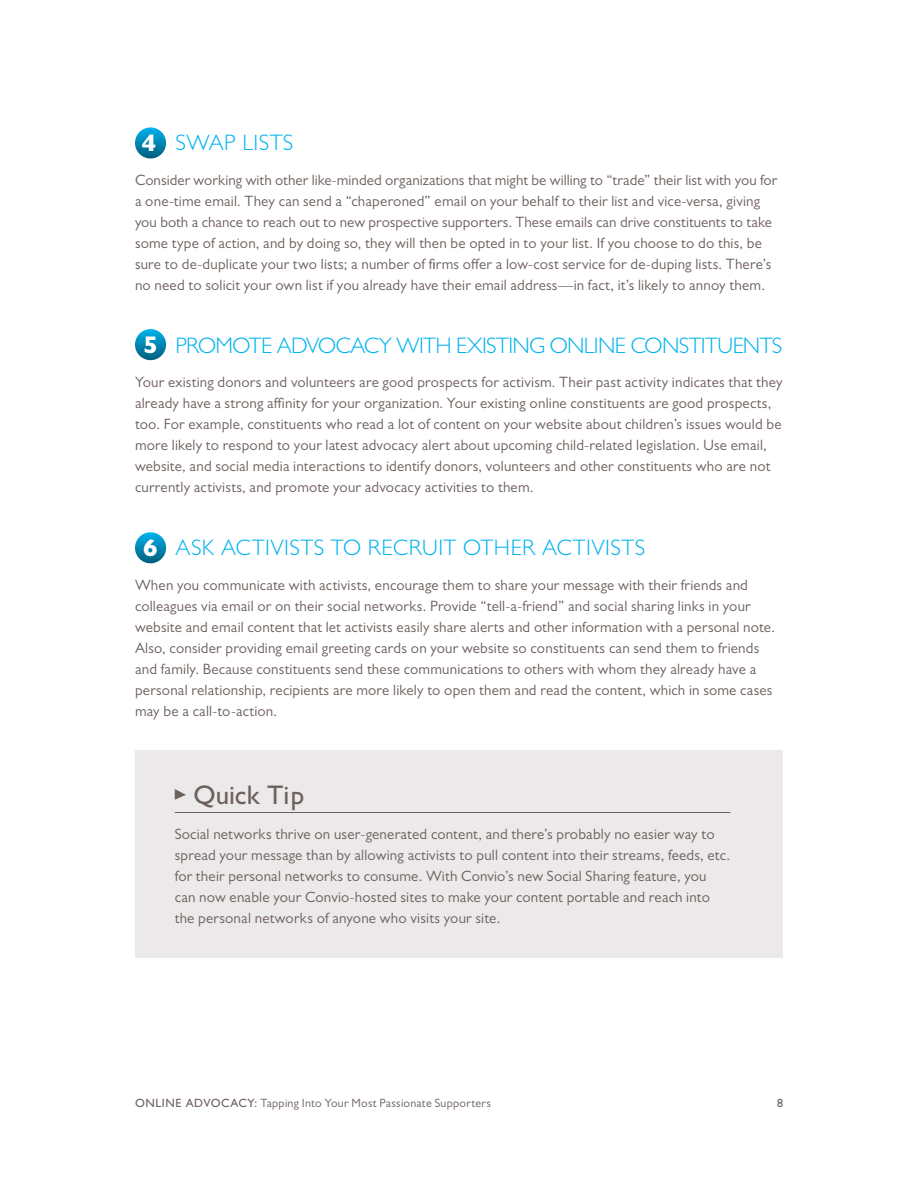
<style>
.page{position:relative;width:918px;height:1188px;background:#fff}
.page>*{position:absolute;margin:0;border:0;box-sizing:border-box;transform-origin:0 0}
.Body_Copy{font:500 27px "Gill Sans MT Pro";color:#6d605d}
.t1{font:800 24.3px "Gill Sans MT Pro";color:#fff}
.Body_Copy-2{font:300 22.5px "Gill Sans MT Pro";letter-spacing:-.02em;color:#00b3ee}
.Body_Copy-3{font:300 22.5px "Gill Sans MT Pro";letter-spacing:.02em;color:#00b3ee}
.Body_Copy-4{font:15px/21px "Gill Sans MT Pro";letter-spacing:.01em;color:#6d605d}
.t2{font:12px "Gill Sans MT Pro";letter-spacing:.02em;color:#6d605d}
.t3{font:500 12px "Gill Sans MT Pro";color:#6d605d}
.s1{font-weight:500}
</style>
<div class="page">
<div style="left:135px;top:750px;width:648px;height:207px;background:#ebe9e9"></div>
<hr style="left:175px;top:812px;width:555px;height:1px;background:#6d605d">
<svg style="left:175px;top:789px;width:11px;height:11px"></svg>
<svg style="left:135px;top:127px;width:31px;height:32px"></svg>
<svg style="left:135px;top:329px;width:31px;height:31px"></svg>
<svg style="left:135px;top:532px;width:31px;height:31px"></svg>
<p class="t1" style="left:142px;top:128px;width:16px">4</p>
<p class="Body_Copy-3" style="left:176px;top:129px;width:119px">SWAP LISTS</p>
<p class="Body_Copy-4" style="left:135px;top:169px;width:644px">Consider working with other like-minded organizations that might be willing to “trade” their list with you for a one-time email. They can send a “chaperoned” email on your behalf to their list and vice-versa, giving you both a chance to reach out to new prospective supporters. These emails can drive constituents to take some type of action, and by doing so, they will then be opted in to your list. If you choose to do this, be sure to de-duplicate your two lists; a number of firms offer a low-cost service for de-duping lists. There’s no need to solicit your own list if you already have their email address—in fact, it’s likely to annoy them.</p>
<p class="t1" style="left:143px;top:330px;width:16px">5</p>
<p class="Body_Copy-2" style="left:176px;top:332px;width:608px">PROMOTE ADVOCACY WITH EXISTING ONLINE CONSTITUENTS</p>
<p class="Body_Copy-4" style="left:135px;top:372px;width:649px">Your existing donors and volunteers are good prospects for activism. Their past activity indicates that they already have a strong affinity for your organization. Your existing online constituents are good prospects, too. For example, constituents who read a lot of content on your website about children’s issues would be more likely to respond to your latest advocacy alert about upcoming child-related legislation. Use email, website, and social media interactions to identify donors, volunteers and other constituents who are not currently activists, and promote your advocacy activities to them.</p>
<p class="t1" style="left:143px;top:534px;width:16px">6</p>
<p class="Body_Copy-3" style="left:176px;top:534px;width:471px">ASK ACTIVISTS TO RECRUIT OTHER ACTIVISTS</p>
<p class="Body_Copy-4" style="left:135px;top:574px;width:641px">When you communicate with activists, encourage them to share your message with their friends and colleagues via email or on their social networks. Provide “tell-a-friend” and social sharing links in your website and email content that let activists easily share alerts and other information with a personal note.<br>Also, consider providing email greeting cards on your website so constituents can send them to friends and family. Because constituents send these communications to others with whom they already have a personal relationship, recipients are more likely to open them and read the content, which in some cases may be a call-to-action.</p>
<p class="Body_Copy" style="left:194px;top:779px;width:112px">Quick Tip</p>
<p class="Body_Copy-4" style="left:175px;top:823px;width:557px">Social networks thrive on user-generated content, and there’s probably no easier way to spread your message than by allowing activists to pull content into their streams, feeds, etc. for their personal networks to consume. With Convio’s new Social Sharing feature, you can now enable your Convio-hosted sites to make your content portable and reach into the personal networks of anyone who visits your site.</p>
<p class="t2" style="left:135px;top:1096px;width:357px"><span class="s1">ONLINE ADVOCACY:</span> Tapping Into Your Most Passionate Supporters</p>
<p class="t3" style="left:777px;top:1096px;width:7px">8</p>
</div>
